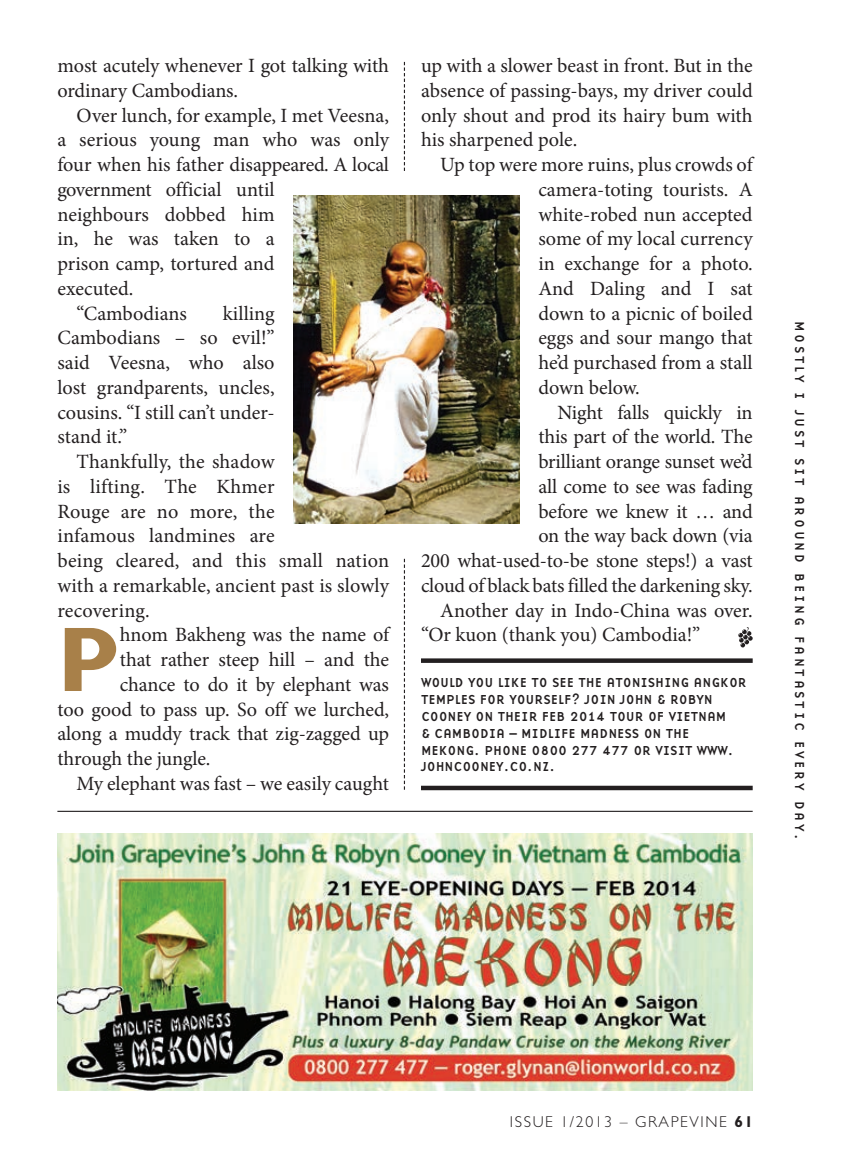
<style>
.page{position:relative;width:842px;height:1161px;background:#fff}
.page>*{position:absolute;margin:0;border:0;box-sizing:border-box;transform-origin:0 0}
.t1{font:94.5px "Base Nine B";color:#a88049}
.t2{font:20.25px/24.8px "Minion Pro";letter-spacing:-.005em;color:#231f20;text-align:justify}
.t3{font:300 15.75px "Gill Sans";letter-spacing:.1em;color:#231f20}
.t4{font:13.5px "Base Nine";letter-spacing:-.01em;color:#231f20}
.t5{font:13.5px "Base Nine";letter-spacing:.2em;color:#231f20}
.s1{font-weight:700}
</style>
<div class="page">
<img style="left:294px;top:195px;width:225px;height:328px">
<svg style="left:404px;top:559px;width:1px;height:231px"></svg>
<svg style="left:404px;top:62px;width:1px;height:109px"></svg>
<img style="left:57px;top:833px;width:696px;height:257px">
<div style="left:421px;top:658px;width:332px;height:5px;background:#231f20"></div>
<hr style="left:421px;top:786px;width:332px;height:4px;background:#231f20">
<hr style="left:57px;top:811px;width:696px;height:1px;background:#231f20">
<svg style="left:738px;top:627px;width:15px;height:20px"></svg>
<p class="t2" style="left:57px;top:53px;width:333px">most acutely whenever I got talking with ordinary Cambodians.</p>
<p class="t2" style="left:77px;top:103px;width:314px">Over lunch, for example, I met Veesna,</p>
<p class="t2" style="left:57px;top:128px;width:333px">a serious young man who was only</p>
<p class="t2" style="left:57px;top:152px;width:333px">four when his father disappeared. A local</p>
<p class="t2" style="left:57px;top:177px;width:219px">government official until</p>
<p class="t2" style="left:57px;top:202px;width:219px">neighbours dobbed him</p>
<p class="t2" style="left:57px;top:227px;width:219px">in, he was taken to a</p>
<p class="t2" style="left:57px;top:251px;width:219px">prison camp, tortured and</p>
<p class="t2" style="left:57px;top:276px;width:77px">executed.</p>
<p class="t2" style="left:77px;top:301px;width:112px">“Cambodians</p>
<p class="t2" style="left:57px;top:301px;width:219px;text-indent:165px">killing Cambodians – so evil!” said Veesna, who also lost grandparents, uncles, cousins. “I still can’t under&shy;stand it.”</p>
<p class="t2" style="left:57px;top:449px;width:333px;text-align:left;text-indent:19px">Thankfully, the shadow<br>is lifting. The Khmer<br>Rouge are no more, the<br>infamous landmines are<br>being cleared, and this small nation with a remarkable, ancient past is slowly recovering.</p>
<h1 class="t1" style="left:57px;top:584px;width:65px">P</h1>
<p class="t2" style="left:120px;top:623px;width:271px">hnom Bakheng was the name of</p>
<p class="t2" style="left:120px;top:647px;width:271px">that rather steep hill – and the</p>
<p class="t2" style="left:120px;top:672px;width:271px">chance to do it by elephant was</p>
<p class="t2" style="left:57px;top:697px;width:333px">too good to pass up. So off we lurched,</p>
<p class="t2" style="left:57px;top:722px;width:333px">along a muddy track that zig-zagged up</p>
<p class="t2" style="left:57px;top:746px;width:155px">through the jungle.</p>
<p class="t2" style="left:77px;top:771px;width:314px">My elephant was fast – we easily caught</p>
<p class="t2" style="left:421px;top:53px;width:333px">up with a slower beast in front. But in the absence of passing-bays, my driver could only shout and prod its hairy bum with his sharpened pole.</p>
<p class="t2" style="left:538px;top:152px;width:216px;text-indent:-98px">Up top were more ruins, plus crowds of camera-toting tourists. A white-robed nun accepted some of my local currency in exchange for a photo.<br>And Daling and I sat down to a picnic of boiled eggs and sour mango that he’d purchased from a stall down below.</p>
<p class="t2" style="left:557px;top:400px;width:197px">Night falls quickly in</p>
<p class="t2" style="left:538px;top:425px;width:216px">this part of the world. The</p>
<p class="t2" style="left:538px;top:449px;width:216px">brilliant orange sunset we’d</p>
<p class="t2" style="left:538px;top:474px;width:216px">all come to see was fading</p>
<p class="t2" style="left:538px;top:499px;width:216px">before we knew it … and</p>
<p class="t2" style="left:538px;top:524px;width:216px">on the way back down (via</p>
<p class="t2" style="left:421px;top:548px;width:333px">200 what-used-to-be stone steps!) a vast</p>
<p class="t2" style="left:421px;top:573px;width:333px">cloud of black bats filled the darkening sky.</p>
<p class="t2" style="left:440px;top:598px;width:314px">Another day in Indo-China was over.</p>
<p class="t2" style="left:421px;top:623px;width:281px">“Or kuon (thank you) Cambodia!”</p>
<p class="t4" style="left:421px;top:673px;width:139px">WOULD YOU LIKE TO SEE</p>
<p class="t4" style="left:579px;top:673px;width:37px">THE ATON</p>
<p class="t4" style="left:640px;top:673px;width:63px">ISHING ANGKOR</p>
<p class="t4" style="left:421px;top:689px;width:42px">TEMPLES</p>
<p class="t4" style="left:480px;top:689px;width:9px">FOR</p>
<p class="t4" style="left:509px;top:689px;width:33px">YOURSELF</p>
<p class="t4" style="left:571px;top:689px;width:108px">? JOINJOHN &amp; ROB</p>
<p class="t4" style="left:697px;top:689px;width:15px">YN</p>
<p class="t4" style="left:421px;top:706px;width:10px">COONE</p>
<p class="t4" style="left:464px;top:706px;width:87px">Y ON THEIR FEB</p>
<p class="t4" style="left:570px;top:706px;width:122px">2014 TOUR OF VIETNA</p>
<p class="t4" style="left:716px;top:706px;width:12px">M</p>
<p class="t4" style="left:421px;top:723px;width:51px">&amp; CAMBOD</p>
<p class="t4" style="left:489px;top:723px;width:111px">IA – MIDLIFE MADNESS</p>
<p class="t4" style="left:644px;top:723px;width:44px">ON THE</p>
<p class="t4" style="left:421px;top:740px;width:20px">MEKONG</p>
<p class="t4" style="left:474px;top:740px;width:37px">. PHONE</p>
<p class="t4" style="left:532px;top:740px;width:177px">0800 277 477 OR VISIT WWW</p>
<p class="t4" style="left:728px;top:740px;width:7px">.</p>
<p class="t4" style="left:421px;top:757px;width:33px">JOHNCOONE</p>
<p class="t4" style="left:496px;top:757px;width:61px">Y.CO.NZ.</p>
<p class="t5" style="left:809px;top:321px;width:521px;rotate:90deg">Mostly I ju st si t arou nd bei ng fantasti c every day.</p>
<p class="t3" style="left:510px;top:1113px;width:245px">ISSUE 1/2013 – GRAPEVINE <span class="s1">61</span></p>
</div>
